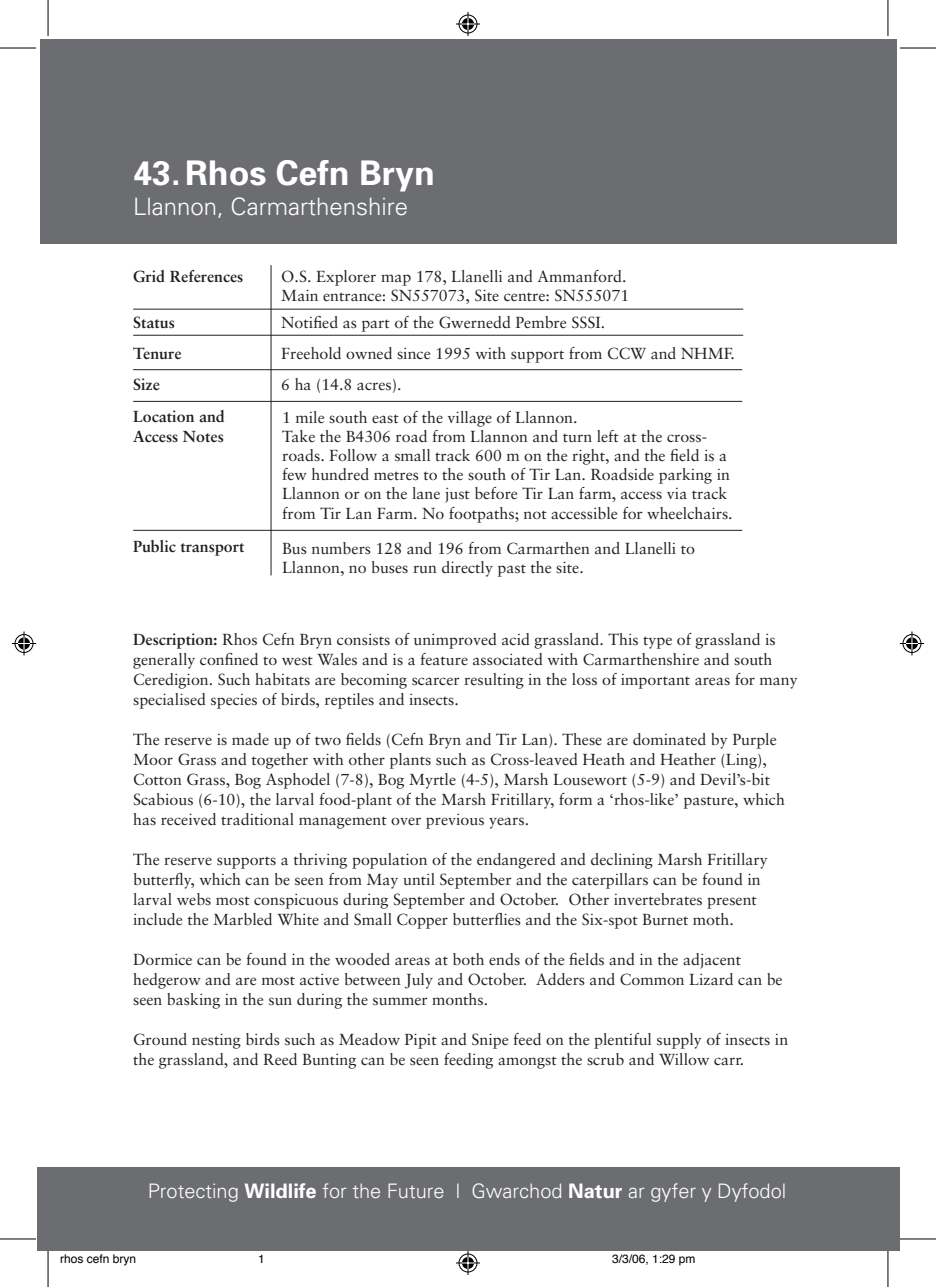
<style>
.page{position:relative;width:936px;height:1287px;background:#fff}
.page>*{position:absolute;margin:0;border:0;box-sizing:border-box;transform-origin:0 0}
.t1{font:700 34px "Univers";color:#fff}
.t2{font:300 24px "Univers";color:#fff}
.t3{font:300 20px "Univers";color:#fff}
.Body_Text{font:16px/20px "Sabon";color:#231f20}
.t4{font:700 16px/20px "Sabon";color:#231f20}
.t5{font:12px "Helvetica";color:#000}
.s1{font-weight:700}
</style>
<div class="page">
<div style="left:41px;top:39px;width:855px;height:204px;background:#6c6d70"></div>
<div style="left:37px;top:1167px;width:861px;height:83px;background:#6c6d70"></div>
<hr style="left:270px;top:265px;width:1px;height:310px;background:#231f20">
<hr style="left:133px;top:309px;width:609px;height:1px;background:#231f20">
<hr style="left:133px;top:369px;width:609px;height:1px;background:#231f20">
<hr style="left:133px;top:401px;width:609px;height:1px;background:#231f20">
<hr style="left:133px;top:335px;width:609px;height:1px;background:#231f20">
<hr style="left:133px;top:530px;width:609px;height:1px;background:#231f20">
<hr style="left:48px;top:0;width:1px;height:36px;background:#000">
<hr style="left:0;top:48px;width:36px;height:1px;background:#000">
<hr style="left:887px;top:0;width:1px;height:36px;background:#000">
<hr style="left:899px;top:48px;width:36px;height:1px;background:#000">
<hr style="left:48px;top:1251px;width:1px;height:36px;background:#000">
<hr style="left:0;top:1238px;width:36px;height:1px;background:#000">
<hr style="left:887px;top:1251px;width:1px;height:36px;background:#000">
<hr style="left:899px;top:1238px;width:36px;height:1px;background:#000">
<svg style="left:456px;top:12px;width:24px;height:24px"></svg>
<svg style="left:456px;top:1251px;width:24px;height:24px"></svg>
<svg style="left:12px;top:631px;width:24px;height:24px"></svg>
<svg style="left:900px;top:631px;width:23px;height:24px"></svg>
<p class="t1" style="left:133px;top:151px;width:303px">43. Rhos Cefn Bryn</p>
<p class="t2" style="left:133px;top:192px;width:276px">Llannon, Carmarthenshire</p>
<p class="t4" style="left:133px;top:266px;width:112px">Grid References</p>
<p class="Body_Text" style="left:281px;top:266px;width:349px;line-height:19.2px">O.S. Explorer map 178, Llanelli and Ammanford.<br>Main entrance: SN557073, Site centre: SN555071</p>
<p class="t4" style="left:133px;top:312px;width:43px">Status</p>
<p class="Body_Text" style="left:281px;top:312px;width:325px">Notified as part of the Gwernedd Pembre SSSI.</p>
<p class="t4" style="left:133px;top:343px;width:50px">Tenure</p>
<p class="Body_Text" style="left:281px;top:343px;width:455px">Freehold owned since 1995 with support from CCW and NHMF.</p>
<p class="t4" style="left:133px;top:374px;width:28px">Size</p>
<p class="Body_Text" style="left:281px;top:375px;width:122px">6 ha (14.8 acres).</p>
<p class="t4" style="left:133px;top:406px;width:93px">Location and<br>Access Notes</p>
<p class="Body_Text" style="left:282px;top:407px;width:297px">1 mile south east of the village of Llannon.</p>
<p class="Body_Text" style="left:282px;top:426px;width:452px;line-height:19.2px">Take the B4306 road from Llannon and turn left at the cross&shy;roads. Follow a small track 600 m on the right, and the field is a few hundred metres to the south of Tir Lan. Roadside parking in Llannon or on the lane just before Tir Lan farm, access via track from Tir Lan Farm. No footpaths; not accessible for wheelchairs.</p>
<p class="Body_Text" style="left:282px;top:538px;width:414px;line-height:19.2px">Bus numbers 128 and 196 from Carmarthen and Llanelli to<br>Llannon, no buses run directly past the site.</p>
<p class="t4" style="left:133px;top:536px;width:113px">Public transport</p>
<p class="Body_Text" style="left:133px;top:629px;width:666px"><span class="s1">Description:</span> Rhos Cefn Bryn consists of unimproved acid grassland. This type of grassland is generally confined to west Wales and is a feature associated with Carmarthenshire and south Ceredigion. Such habitats are becoming scarcer resulting in the loss of important areas for many specialised species of birds, reptiles and insects.</p>
<p class="Body_Text" style="left:133px;top:729px;width:653px">The reserve is made up of two fields (Cefn Bryn and Tir Lan). These are dominated by Purple Moor Grass and together with other plants such as Cross-leaved Heath and Heather (Ling), Cotton Grass, Bog Asphodel (7-8), Bog Myrtle (4-5), Marsh Lousewort (5-9) and Devil’s-bit Scabious (6-10), the larval food-plant of the Marsh Fritillary, form a ‘rhos-like’ pasture, which has received traditional management over previous years.</p>
<p class="Body_Text" style="left:133px;top:849px;width:635px">The reserve supports a thriving population of the endangered and declining Marsh Fritillary butterfly, which can be seen from May until September and the caterpillars can be found in larval webs most conspicuous during September and October. Other invertebrates present include the Marbled White and Small Copper butterflies and the Six-spot Burnet moth.</p>
<p class="Body_Text" style="left:133px;top:949px;width:650px">Dormice can be found in the wooded areas at both ends of the fields and in the adjacent hedgerow and are most active between July and October. Adders and Common Lizard can be seen basking in the sun during the summer months.</p>
<p class="Body_Text" style="left:133px;top:1029px;width:656px">Ground nesting birds such as Meadow Pipit and Snipe feed on the plentiful supply of insects in the grassland, and Reed Bunting can be seen feeding amongst the scrub and Willow carr.</p>
<p class="t3" style="left:148px;top:1178px;width:639px">Protecting <span class="s1">Wildlife</span> for the Future | Gwarchod <span class="s1">Natur</span> ar gyfer y Dyfodol</p>
<p class="t5" style="left:60px;top:1250px;width:78px">rhos cefn bryn</p>
<p class="t5" style="left:258px;top:1250px;width:8px">1</p>
<p class="t5" style="left:612px;top:1250px;width:85px">3/3/06, 1:29 pm</p>
</div>
